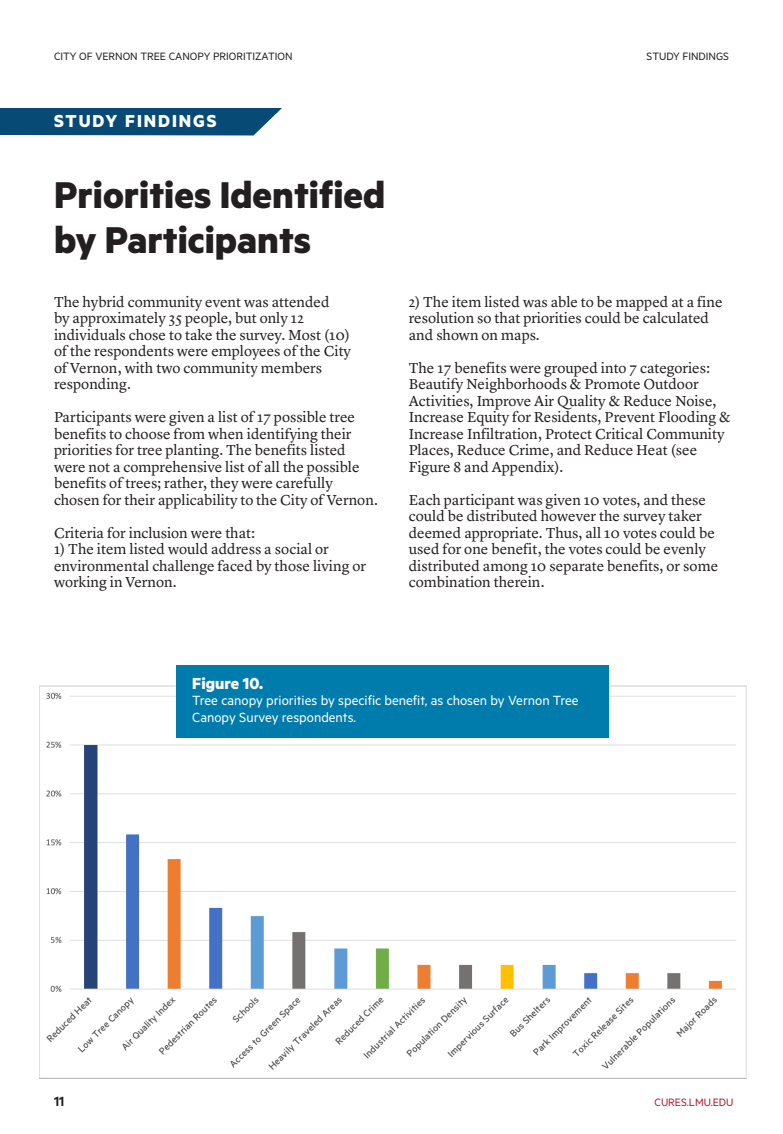
<style>
.page{position:relative;width:783px;height:1134px;background:#fff}
.page>*{position:absolute;margin:0;border:0;box-sizing:border-box;transform-origin:0 0}
.Main_title{font:700 42px/45px "Metric";color:#231f20}
.Main_title_-_Metric{font:700 19.5px "Metric";letter-spacing:.1em;color:#fff}
.box_text{font:700 18px "Metric";color:#fff}
.Body_1{font:15px/16.5px "Lyon Text";color:#231f20}
.box_text-2{font:15px/16.5px "Metric";color:#fff}
.t1{font:600 15px "Metric";color:#231f20}
.t2{font:12px "Metric";color:#231f20}
.t3{font:12px "Metric";color:#ab1d31}
</style>
<div class="page">
<div style="left:0;top:108px;width:282px;height:27px;background:#074a75"></div>
<img style="left:40px;top:685px;width:706px;height:394px">
<div style="left:176px;top:665px;width:433px;height:73px;background:#007cac"></div>
<p class="t2" style="left:54px;top:50px;width:240px">CITY OF VERNON TREE CANOPY PRIORITIZATION</p>
<p class="Main_title_-_Metric" style="left:54px;top:109px;width:164px">STUDY FINDINGS</p>
<p class="Main_title" style="left:54px;top:171px;width:333px">Priorities Identified by Participants</p>
<p class="Body_1" style="left:54px;top:292px;width:299px">The hybrid community event was attended<br>by approximately 35 people, but only 12 individuals chose to take the survey. Most (10) of the respondents were employees of the City of Vernon, with two community members responding.</p>
<p class="Body_1" style="left:54px;top:408px;width:325px">Participants were given a list of 17 possible tree benefits to choose from when identifying their priorities for tree planting. The benefits listed were not a comprehensive list of all the possible benefits of trees; rather, they were carefully chosen for their applicability to the City of Vernon.</p>
<p class="Body_1" style="left:54px;top:523px;width:203px">Criteria for inclusion were that:</p>
<p class="Body_1" style="left:54px;top:540px;width:314px">1) The item listed would address a social or environmental challenge faced by those living or working in Vernon.</p>
<p class="t2" style="left:647px;top:50px;width:84px">STUDY FINDINGS</p>
<p class="Body_1" style="left:409px;top:292px;width:315px">2) The item listed was able to be mapped at a fine resolution so that priorities could be calculated and shown on maps.</p>
<p class="Body_1" style="left:409px;top:358px;width:323px">The 17 benefits were grouped into 7 categories:<br>Beautify Neighborhoods &amp; Promote Outdoor Activities, Improve Air Quality &amp; Reduce Noise, Increase Equity for Residents, Prevent Flooding &amp; Increase Infiltration, Protect Critical Community Places, Reduce Crime, and Reduce Heat (see Figure 8 and Appendix).</p>
<p class="Body_1" style="left:409px;top:490px;width:311px">Each participant was given 10 votes, and these could be distributed however the survey taker deemed appropriate. Thus, all 10 votes could be used for one benefit, the votes could be evenly distributed among 10 separate benefits, or some combination therein.</p>
<p class="box_text" style="left:192px;top:672px;width:72px">Figure 10.</p>
<p class="box_text-2" style="left:192px;top:692px;width:388px">Tree canopy priorities by specific benefit, as chosen by Vernon Tree<br>Canopy Survey respondents.</p>
<p class="t1" style="left:54px;top:1093px;width:12px">11</p>
<p class="t3" style="left:655px;top:1095px;width:80px">CURES.LMU.EDU</p>
</div>
